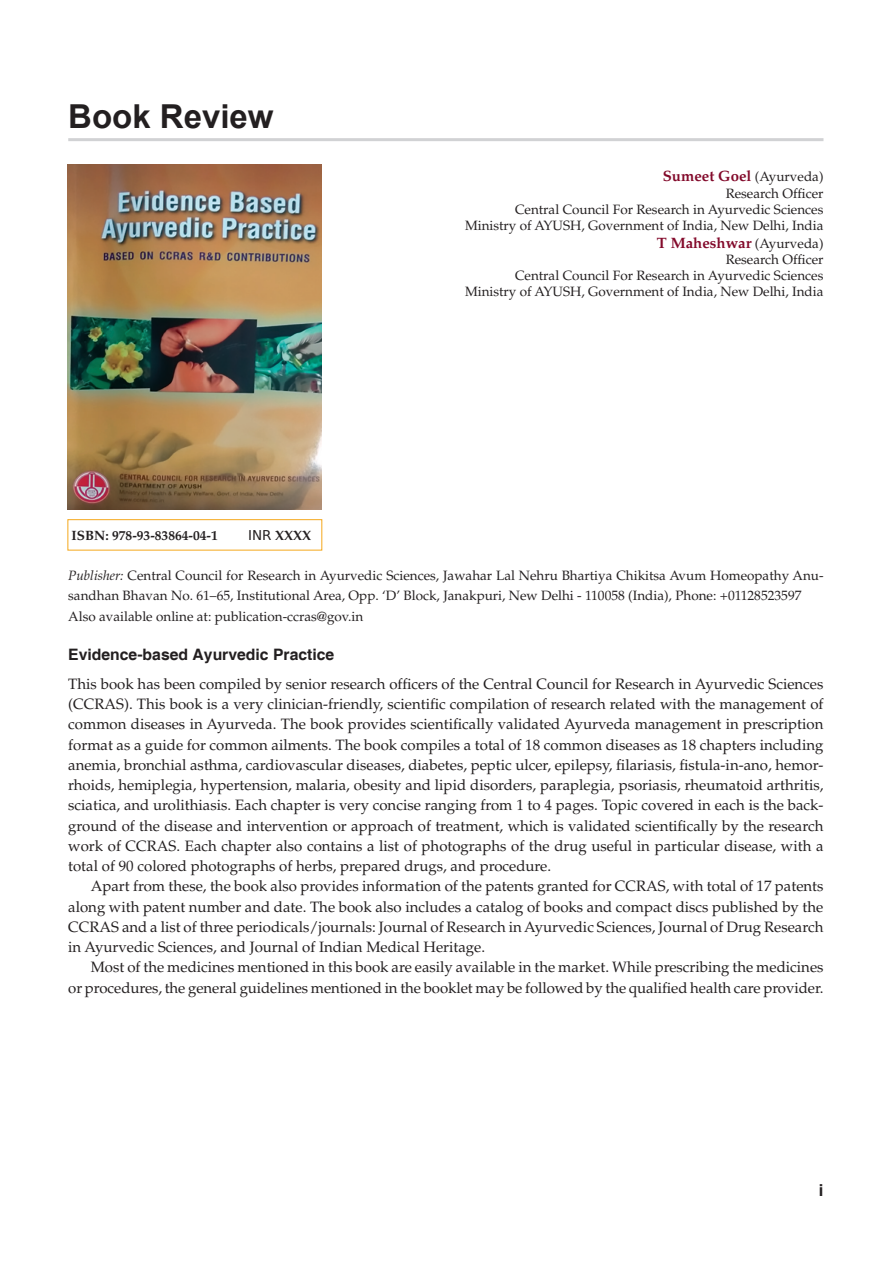
<style>
.page{position:relative;width:891px;height:1269px;background:#fff}
.page>*{position:absolute;margin:0;border:0;box-sizing:border-box;transform-origin:0 0}
.t1{font:700 33px "Arial";color:#231f20}
.t2{font:700 16.5px "Helvetica";color:#231f20}
.t3{font:700 15.75px "Helvetica";color:#231f20}
.t4{font:15px/20.2px "Palatino";color:#231f20;text-align:justify}
.t5{font:700 15px "Palatino";color:#830a2b}
.t6{font:13.5px/16.2px "Palatino";color:#231f20;text-align:right}
.t7{font:700 13.5px "Palatino";color:#231f20}
.s1{font-family:"Rupee Foradian";font-weight:400}
.s2{font-weight:400;font-size:13.5px;color:#231f20}
.s3{font-style:italic}
</style>
<div class="page">
<hr style="left:68px;top:138px;width:756px;height:3px;background:#d1d2d4">
<img style="left:68px;top:164px;width:253px;height:346px">
<div style="left:68px;top:519px;width:254px;height:31px;border:1px solid #f5a81c"></div>
<h1 class="t1" style="left:68px;top:94px;width:207px">Book Review</h1>
<p class="t7" style="left:72px;top:528px;width:148px">ISBN: 978-93-83864-04-1</p>
<p class="t7" style="left:248px;top:528px;width:64px"><span class="s1">INR</span> XXXX</p>
<p class="t5" style="left:663px;top:167px;width:162px">Sumeet Goel <span class="s2">(Ayurveda)</span></p>
<p class="t6" style="left:465px;top:185px;width:360px">Research Officer<br>Central Council For Research in Ayurvedic Sciences<br>Ministry of AYUSH, Government of India, New Delhi, India</p>
<p class="t5" style="left:657px;top:234px;width:168px">T Maheshwar <span class="s2">(Ayurveda)</span></p>
<p class="t6" style="left:465px;top:251px;width:360px">Research Officer<br>Central Council For Research in Ayurvedic Sciences<br>Ministry of AYUSH, Government of India, New Delhi, India</p>
<p class="t6" style="left:68px;top:566px;width:757px;line-height:20.2px;text-align:left"><span class="s3">Publisher:</span> Central Council for Research in Ayurvedic Sciences, Jawahar Lal Nehru Bhartiya Chikitsa Avum Homeopathy Anu&shy;sandhan Bhavan No. 61–65, Institutional Area, Opp. ‘D’ Block, Janakpuri, New Delhi - 110058 (India), Phone: +01128523597<br>Also available online at: publication-ccras@gov.in</p>
<p class="t3" style="left:68px;top:644px;width:268px">Evidence-based Ayurvedic Practice</p>
<p class="t4" style="left:68px;top:674px;width:757px">This book has been compiled by senior research officers of the Central Council for Research in Ayurvedic Sciences (CCRAS). This book is a very clinician-friendly, scientific compilation of research related with the management of common diseases in Ayurveda. The book provides scientifically validated Ayurveda management in prescription format as a guide for common ailments. The book compiles a total of 18 common diseases as 18 chapters including anemia, bronchial asthma, cardiovascular diseases, diabetes, peptic ulcer, epilepsy, filariasis, fistula-in-ano, hemor&shy;rhoids, hemiplegia, hypertension, malaria, obesity and lipid disorders, paraplegia, psoriasis, rheumatoid arthritis, sciatica, and urolithiasis. Each chapter is very concise ranging from 1 to 4 pages. Topic covered in each is the back&shy;ground of the disease and intervention or approach of treatment, which is validated scientifically by the research work of CCRAS. Each chapter also contains a list of photographs of the drug useful in particular disease, with a total of 90 colored photographs of herbs, prepared drugs, and procedure.</p>
<p class="t4" style="left:68px;top:876px;width:757px;text-indent:22px">Apart from these, the book also provides information of the patents granted for CCRAS, with total of 17 patents along with patent number and date. The book also includes a catalog of books and compact discs published by the CCRAS and a list of three periodicals/journals: Journal of Research in Ayurvedic Sciences, Journal of Drug Research in Ayurvedic Sciences, and Journal of Indian Medical Heritage.</p>
<p class="t4" style="left:68px;top:957px;width:757px;text-align:right">Most of the medicines mentioned in this book are easily available in the market. While prescribing the medicines<br>or procedures, the general guidelines mentioned in the booklet may be followed by the qualified health care provider.</p>
<p class="t2" style="left:819px;top:1180px;width:6px">i</p>
</div>
